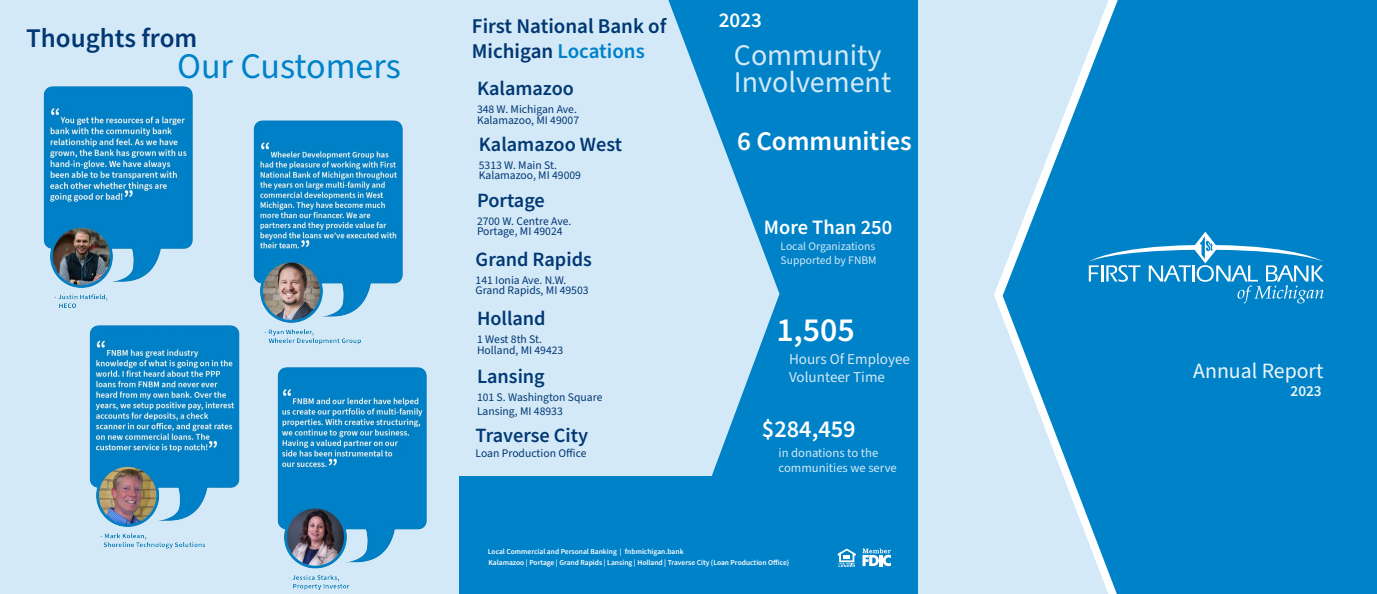
<style>
.page{position:relative;width:1377px;height:594px;background:#fff}
.page>*{position:absolute;margin:0;border:0;box-sizing:border-box;transform-origin:0 0}
.t1{font:36px "Source Sans Pro";color:#0082c8}
.t2{font:600 33.75px "Source Sans Pro";color:#fff}
.t3{font:30px/27.8px "Source Sans Pro";color:#d4e9f7}
.t4{font:600 27px "Source Sans Pro";color:#013874}
.t5{font:600 27px "Source Sans Pro";color:#fff}
.t6{font:600 24.22px "Source Sans Pro";color:#fff}
.t7{font:21.83px "Source Sans Pro";color:#edf6f9}
.t8{font:600 21px/25.2px "Source Sans Pro";color:#013874}
.t9{font:600 21px "Source Sans Pro";color:#fff}
.t10{font:600 20.4px "Source Sans Pro";color:#fff}
.t11{font:600 20.25px "Source Sans Pro";color:#013874}
.t12{font:600 15.23px "Source Sans Pro";color:#edf6f9}
.t13{font:15.08px/18.1px "Source Sans Pro";color:#d4e9f7}
.t14{font:12.67px "Source Sans Pro";color:#d4e9f7}
.t15{font:11.62px/10.5px "Source Sans Pro";color:#013874}
.t16{font:11.55px/13.9px "Source Sans Pro";color:#d4e9f7}
.t17{font:600 7.5px "Source Sans Pro";color:#fff}
.s1{color:#0082c8}
</style>
<div class="page">
<div style="left:459px;top:0;width:918px;height:594px;background:#d4e9f7"></div>
<div style="left:656px;top:0;width:262px;height:594px;background:#0082c8"></div>
<svg style="left:656px;top:0;width:124px;height:476px;fill:#d4e9f7"></svg>
<div style="left:456px;top:476px;width:462px;height:118px;background:#0082c8"></div>
<div style="left:0;top:0;width:459px;height:594px;background:#d4e9f7"></div>
<svg style="left:862px;top:549px;width:29px;height:17px"></svg>
<svg style="left:838px;top:549px;width:18px;height:18px"></svg>
<svg style="left:1003px;top:0;width:374px;height:594px;fill:#0082c8"></svg>
<svg style="left:1089px;top:232px;width:235px;height:71px;background:#2795d0"></svg>
<img style="left:43px;top:86px;width:150px;height:222px">
<img style="left:253px;top:120px;width:150px;height:221px">
<img style="left:76px;top:299px;width:248px;height:250px">
<img style="left:263px;top:341px;width:164px;height:249px">
<p class="t4" style="left:26px;top:21px;width:173px">Thoughts from</p>
<p class="t1" style="left:177px;top:42px;width:225px">Our Customers</p>
<p class="t8" style="left:472px;top:14px;width:196px">First National Bank of<br>Michigan <span class="s1">Locations</span></p>
<p class="t11" style="left:477px;top:75px;width:98px">Kalamazoo</p>
<p class="t15" style="left:477px;top:104px;width:104px">348 W. Michigan Ave.<br>Kalamazoo, MI 49007</p>
<p class="t11" style="left:479px;top:131px;width:145px">Kalamazoo West</p>
<p class="t15" style="left:479px;top:160px;width:104px">5313 W. Main St.<br>Kalamazoo, MI 49009</p>
<p class="t11" style="left:477px;top:187px;width:69px">Portage</p>
<p class="t15" style="left:477px;top:216px;width:96px">2700 W. Centre Ave.</p>
<p class="t15" style="left:477px;top:227px;width:87px">Portage, MI 49024</p>
<p class="t11" style="left:476px;top:246px;width:118px">Grand Rapids</p>
<p class="t15" style="left:476px;top:275px;width:92px">141 Ionia Ave. N.W.</p>
<p class="t15" style="left:476px;top:285px;width:114px">Grand Rapids, MI 49503</p>
<p class="t11" style="left:477px;top:305px;width:70px">Holland</p>
<p class="t15" style="left:477px;top:334px;width:67px">1 West 8th St.</p>
<p class="t15" style="left:477px;top:345px;width:88px">Holland, MI 49423</p>
<p class="t11" style="left:477px;top:363px;width:69px">Lansing</p>
<p class="t15" style="left:477px;top:392px;width:127px">101 S. Washington Square</p>
<p class="t15" style="left:477px;top:406px;width:87px">Lansing, MI 48933</p>
<p class="t11" style="left:476px;top:422px;width:114px">Traverse City</p>
<p class="t15" style="left:476px;top:448px;width:112px">Loan Production Office</p>
<p class="t9" style="left:719px;top:7px;width:45px">2023</p>
<p class="t3" style="left:734px;top:42px;width:159px">Community<br>Involvement</p>
<p class="t5" style="left:737px;top:123px;width:176px">6 Communities</p>
<p class="t10" style="left:764px;top:214px;width:130px">More Than 250</p>
<p class="t16" style="left:781px;top:239px;width:98px">Local Organizations<br>Supported by FNBM</p>
<p class="t2" style="left:776px;top:307px;width:80px">1,505</p>
<p class="t13" style="left:789px;top:351px;width:122px">Hours Of Employee<br>Volunteer Time</p>
<p class="t6" style="left:762px;top:413px;width:95px">$284,459</p>
<p class="t14" style="left:779px;top:444px;width:101px">in donations to the</p>
<p class="t14" style="left:779px;top:459px;width:120px">communities we serve</p>
<p class="t17" style="left:488px;top:547px;width:197px">Local Commercial and Personal Banking | fnbmichigan.bank</p>
<p class="t17" style="left:489px;top:558px;width:302px">Kalamazoo | Portage | Grand Rapids | Lansing | Holland | Traverse City (Loan Production Office)</p>
<p class="t7" style="left:1193px;top:356px;width:132px">Annual Report</p>
<p class="t12" style="left:1291px;top:381px;width:33px">2023</p>
</div>
